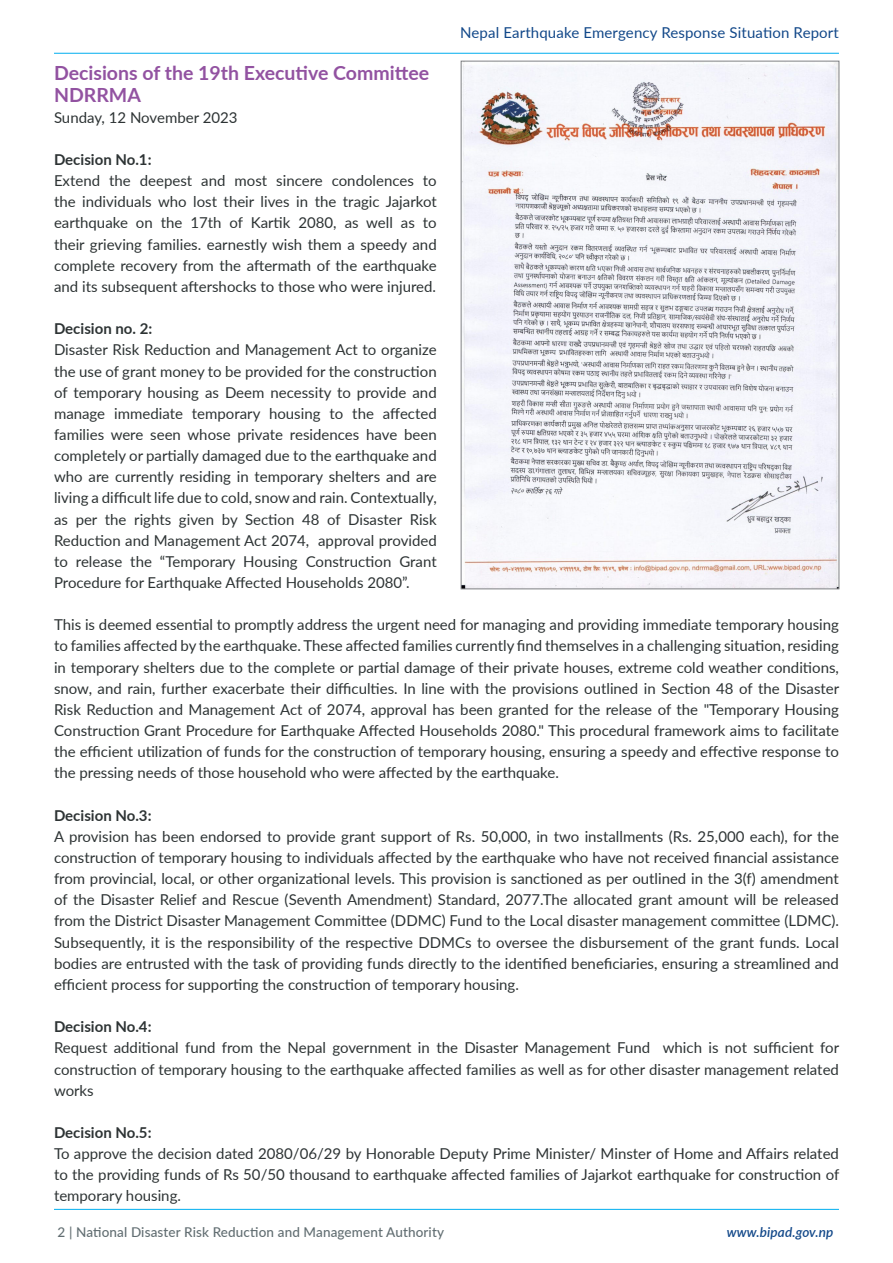
<style>
.page{position:relative;width:893px;height:1263px;background:#fff}
.page>*{position:absolute;margin:0;border:0;box-sizing:border-box;transform-origin:0 0}
.t1{font:700 19.5px/21.1px "Lato";color:#9252a1}
.t2{font:15px/21.1px "Lato";color:#2d3334;text-align:justify}
.t3{font:700 15px "Lato";color:#2d3334}
.t4{font:15px "Lato";letter-spacing:.01em;color:#124889}
.t5{font:500 13.5px "Lato";letter-spacing:.01em;color:#626e72}
.t6{font:italic 600 13.5px "Lato";letter-spacing:.01em;color:#124889}
</style>
<div class="page">
<hr style="left:54px;top:53px;width:785px;height:1px;background:#00aeef">
<hr style="left:54px;top:1209px;width:785px;height:1px;background:#00aeef">
<img style="left:463px;top:63px;width:374px;height:524px">
<p class="t4" style="left:460px;top:22px;width:380px">Nepal Earthquake Emergency Response Situation Report</p>
<p class="t1" style="left:54px;top:62px;width:377px">Decisions of the 19th Executive Committee<br>NDRRMA</p>
<p class="t2" style="left:54px;top:106px;width:185px">Sunday, 12 November 2023</p>
<p class="t3" style="left:54px;top:148px;width:99px">Decision No.1:</p>
<p class="t2" style="left:54px;top:169px;width:384px">Extend the deepest and most sincere condolences to the individuals who lost their lives in the tragic Jajarkot earthquake on the 17th of Kartik 2080, as well as to their grieving families. earnestly wish them a speedy and complete recovery from the aftermath of the earthquake and its subsequent aftershocks to those who were injured.</p>
<p class="t3" style="left:54px;top:318px;width:100px">Decision no. 2:</p>
<p class="t2" style="left:54px;top:339px;width:384px">Disaster Risk Reduction and Management Act to organize the use of grant money to be provided for the construction of temporary housing as Deem necessity to provide and manage immediate temporary housing to the affected families were seen whose private residences have been completely or partially damaged due to the earthquake and who are currently residing in temporary shelters and are living a difficult life due to cold, snow and rain. Contextually, as per the rights given by Section 48 of Disaster Risk Reduction and Management Act 2074, approval provided to release the “Temporary Housing Construction Grant Procedure for Earthquake Affected Households 2080”.</p>
<p class="t2" style="left:54px;top:614px;width:787px">This is deemed essential to promptly address the urgent need for managing and providing immediate temporary housing to families affected by the earthquake. These affected families currently find themselves in a challenging situation, residing in temporary shelters due to the complete or partial damage of their private houses, extreme cold weather conditions, snow, and rain, further exacerbate their difficulties. In line with the provisions outlined in Section 48 of the Disaster Risk Reduction and Management Act of 2074, approval has been granted for the release of the "Temporary Housing Construction Grant Procedure for Earthquake Affected Households 2080." This procedural framework aims to facilitate the efficient utilization of funds for the construction of temporary housing, ensuring a speedy and effective response to the pressing needs of those household who were affected by the earthquake.</p>
<p class="t3" style="left:54px;top:804px;width:99px">Decision No.3:</p>
<p class="t2" style="left:54px;top:825px;width:786px">A provision has been endorsed to provide grant support of Rs. 50,000, in two installments (Rs. 25,000 each), for the construction of temporary housing to individuals affected by the earthquake who have not received financial assistance from provincial, local, or other organizational levels. This provision is sanctioned as per outlined in the 3(f) amendment of the Disaster Relief and Rescue (Seventh Amendment) Standard, 2077.The allocated grant amount will be released from the District Disaster Management Committee (DDMC) Fund to the Local disaster management committee (LDMC).<br>Subsequently, it is the responsibility of the respective DDMCs to oversee the disbursement of the grant funds. Local bodies are entrusted with the task of providing funds directly to the identified beneficiaries, ensuring a streamlined and efficient process for supporting the construction of temporary housing.</p>
<p class="t3" style="left:54px;top:1016px;width:99px">Decision No.4:</p>
<p class="t2" style="left:54px;top:1037px;width:787px">Request additional fund from the Nepal government in the Disaster Management Fund which is not sufficient for construction of temporary housing to the earthquake affected families as well as for other disaster management related works</p>
<p class="t3" style="left:54px;top:1121px;width:99px">Decision No.5:</p>
<p class="t2" style="left:54px;top:1142px;width:787px">To approve the decision dated 2080/06/29 by Honorable Deputy Prime Minister/ Minster of Home and Affairs related to the providing funds of Rs 50/50 thousand to earthquake affected families of Jajarkot earthquake for construction of temporary housing.</p>
<p class="t5" style="left:58px;top:1223px;width:388px">2 | National Disaster Risk Reduction and Management Authority</p>
<p class="t6" style="left:727px;top:1222px;width:108px">www.bipad.gov.np</p>
</div>
